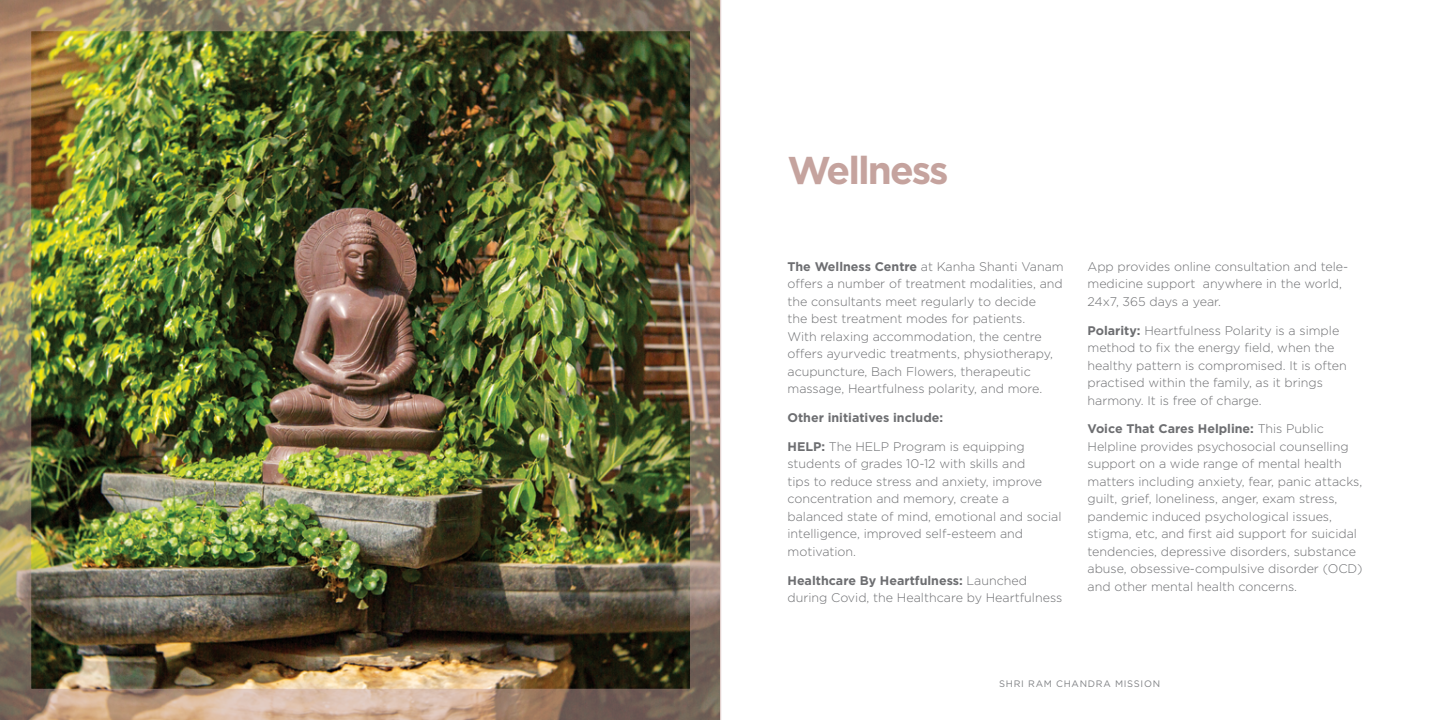
<style>
.page{position:relative;width:1440px;height:720px;background:#fff}
.page>*{position:absolute;margin:0;border:0;box-sizing:border-box;transform-origin:0 0}
.t1{font:700 38.75px "Gotham";letter-spacing:-.05em;color:#c5a39e}
.t2{font:300 12.5px/17.5px "Gotham";color:#6d6e71}
.t3{font:700 12.5px "Gotham";color:#6d6e71}
.t4{font:9.38px "Gotham";letter-spacing:.075em;color:#808285}
.s1{font-weight:700}
</style>
<div class="page">
<img style="left:32px;top:32px;width:657px;height:656px">
<div style="left:0;top:0;width:721px;height:720px;border:31px solid #c5a39e"></div>
<h1 class="t1" style="left:788px;top:145px;width:162px">Wellness</h1>
<p class="t2" style="left:788px;top:257px;width:278px"><span class="s1">The Wellness Centre</span> at Kanha Shanti Vanam offers a number of treatment modalities, and the consultants meet regularly to decide<br>the best treatment modes for patients.<br>With relaxing accommodation, the centre offers ayurvedic treatments, physiotherapy, acupuncture, Bach Flowers, therapeutic massage, Heartfulness polarity, and more.</p>
<p class="t3" style="left:788px;top:410px;width:157px">Other initiatives include:</p>
<p class="t2" style="left:788px;top:437px;width:275px"><span class="s1">HELP:</span> The HELP Program is equipping students of grades 10-12 with skills and<br>tips to reduce stress and anxiety, improve concentration and memory, create a balanced state of mind, emotional and social intelligence, improved self-esteem and motivation.</p>
<p class="t2" style="left:788px;top:571px;width:276px"><span class="s1">Healthcare By Heartfulness:</span> Launched during Covid, the Healthcare by Heartfulness</p>
<p class="t2" style="left:1088px;top:257px;width:262px">App provides online consultation and tele&shy;medicine support anywhere in the world,<br>24x7, 365 days a year.</p>
<p class="t2" style="left:1088px;top:321px;width:261px"><span class="s1">Polarity:</span> Heartfulness Polarity is a simple method to fix the energy field, when the healthy pattern is compromised. It is often practised within the family, as it brings harmony. It is free of charge.</p>
<p class="t2" style="left:1088px;top:420px;width:276px"><span class="s1">Voice That Cares Helpline:</span> This Public Helpline provides psychosocial counselling support on a wide range of mental health matters including anxiety, fear, panic attacks, guilt, grief, loneliness, anger, exam stress, pandemic induced psychological issues, stigma, etc, and first aid support for suicidal tendencies, depressive disorders, substance abuse, obsessive-compulsive disorder (OCD) and other mental health concerns.</p>
<p class="t4" style="left:999px;top:678px;width:162px">SHRI RAM CHANDRA MISSION</p>
</div>
